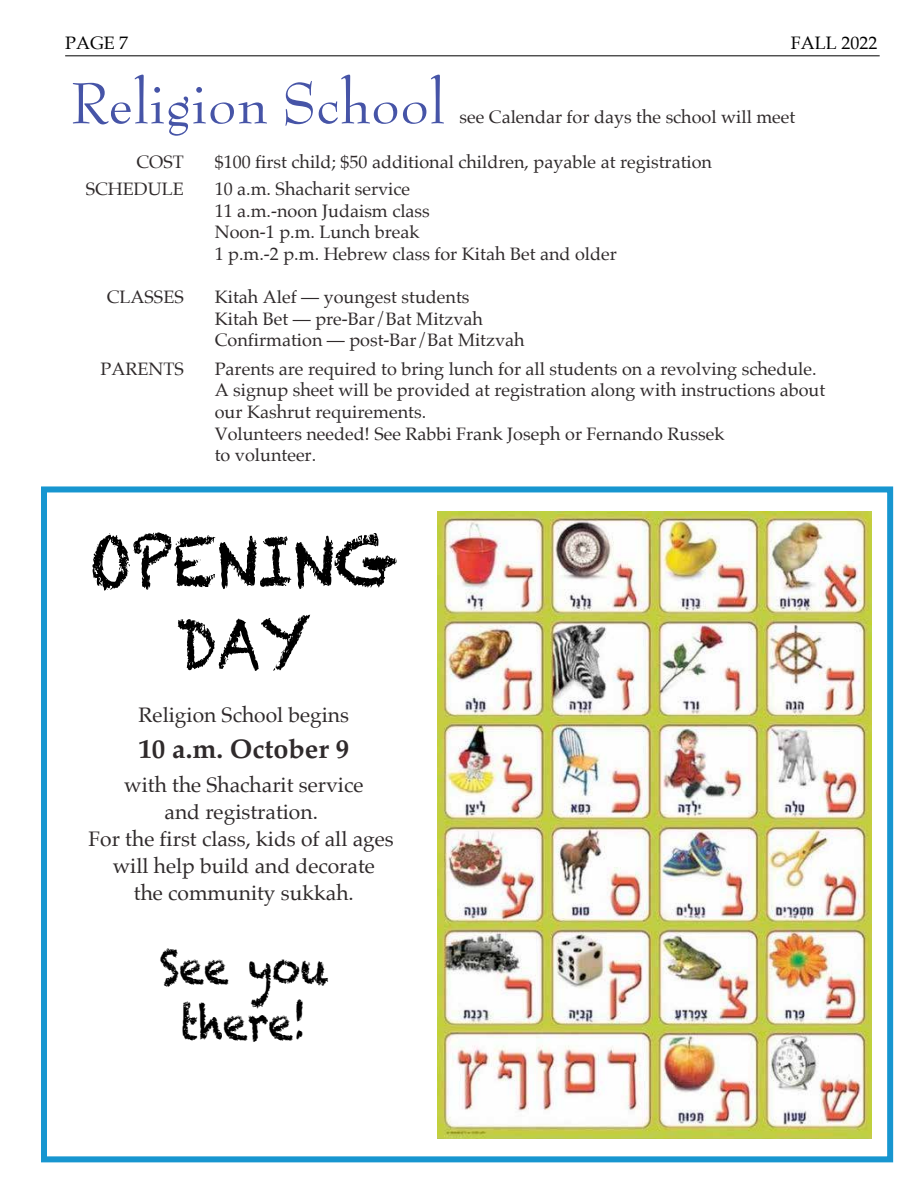
<style>
.page{position:relative;width:918px;height:1188px;background:#fff}
.page>*{position:absolute;margin:0;border:0;box-sizing:border-box;transform-origin:0 0}
.t1{font:68.85px/82.5px "Chalkduster";color:#000;text-align:center;scale:.85 1}
.t2{font:63px "Bernhard Modern Std";color:#4654a7}
.t3{font:46.5px/55.8px "Chalkduster";color:#000;text-align:center;scale:.85 1}
.t4{font:700 27px "Palatino";color:#2f2a2b}
.t5{font:21px/27px "Palatino";color:#2f2a2b;text-align:center}
.t6{font:18px/21.6px "Palatino";color:#2f2a2b}
.t7{font:18px "Palatino";color:#000}
</style>
<div class="page">
<hr style="left:65px;top:55px;width:815px;height:1px;background:#000">
<div style="left:41px;top:486px;width:852px;height:676px;border:6px solid #1796d0"></div>
<img style="left:438px;top:511px;width:434px;height:628px">
<p class="t7" style="left:65px;top:27px;width:65px">PAGE 7</p>
<p class="t7" style="left:791px;top:27px;width:88px">FALL 2022</p>
<h2 class="t2" style="left:71px;top:70px;width:376px">Religion School</h2>
<p class="t6" style="left:460px;top:106px;width:337px">see Calendar for days the school will meet</p>
<p class="t6" style="left:136px;top:151px;width:49px">COST</p>
<p class="t6" style="left:215px;top:151px;width:499px">$100 first child; $50 additional children, payable at registration</p>
<p class="t6" style="left:86px;top:178px;width:100px">SCHEDULE</p>
<p class="t6" style="left:215px;top:178px;width:404px">10 a.m. Shacharit service<br>11 a.m.-noon Judaism class<br>Noon-1 p.m. Lunch break<br>1 p.m.-2 p.m. Hebrew class for Kitah Bet and older</p>
<p class="t6" style="left:107px;top:286px;width:79px">CLASSES</p>
<p class="t6" style="left:215px;top:286px;width:312px">Kitah Alef — youngest students<br>Kitah Bet — pre-Bar/Bat Mitzvah<br>Confirmation — post-Bar/Bat Mitzvah</p>
<p class="t6" style="left:101px;top:358px;width:85px">PARENTS</p>
<p class="t6" style="left:215px;top:358px;width:612px">Parents are required to bring lunch for all students on a revolving schedule.<br>A signup sheet will be provided at registration along with instructions about our Kashrut requirements.<br>Volunteers needed! See Rabbi Frank Joseph or Fernando Russek<br>to volunteer.</p>
<h1 class="t1" style="left:89px;top:520px;width:366px">OPENING<br>DAY</h1>
<p class="t5" style="left:139px;top:701px;width:212px">Religion School begins</p>
<h3 class="t4" style="left:138px;top:725px;width:212px">10 a.m. October 9</h3>
<p class="t5" style="left:89px;top:771px;width:307px">with the Shacharit service<br>and registration.<br>For the first class, kids of all ages will help build and decorate<br>the community sukkah.</p>
<h3 class="t3" style="left:160px;top:939px;width:199px">See you there!</h3>
</div>
